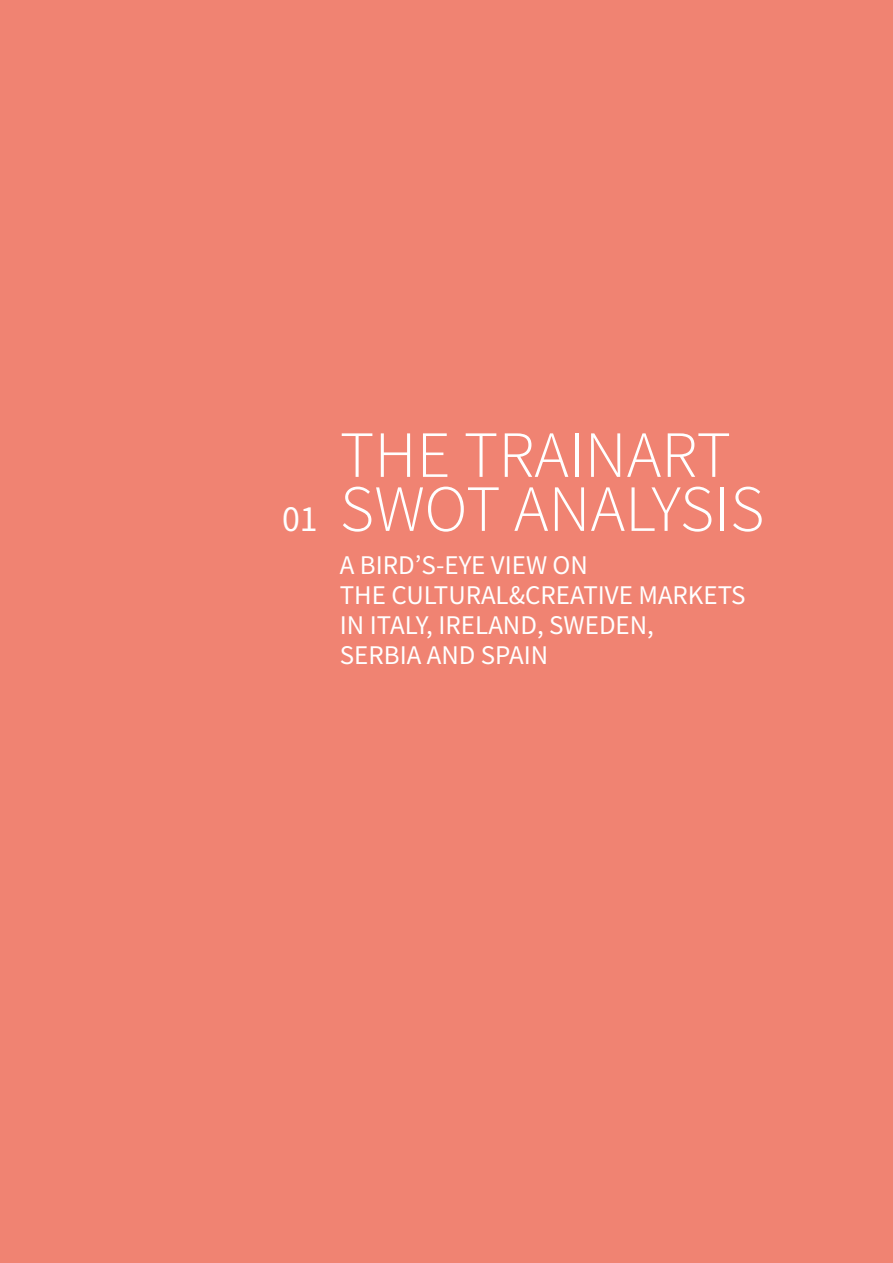
<style>
.page{position:relative;width:893px;height:1263px;background:#f08372}
.page>*{position:absolute;margin:0;border:0;box-sizing:border-box;transform-origin:0 0}
.t1{font:66px/54px "Source Sans Variable";letter-spacing:.005em;color:#fff}
.t2{font:36px "Source Sans Variable";color:#fff}
.t3{font:27px/30px "Source Sans Variable";letter-spacing:.02em;color:#fff}
</style>
<div class="page">
<h2 class="t2" style="left:282px;top:497px;width:36px">01</h2>
<h1 class="t1" style="left:340px;top:428px;width:426px">THE TRAINART<br>SWOT ANALYSIS</h1>
<p class="t3" style="left:340px;top:550px;width:407px">A BIRD’S-EYE VIEW ON<br>THE CULTURAL&amp;CREATIVE MARKETS<br>IN ITALY, IRELAND, SWEDEN,<br>SERBIA AND SPAIN</p>
</div>
